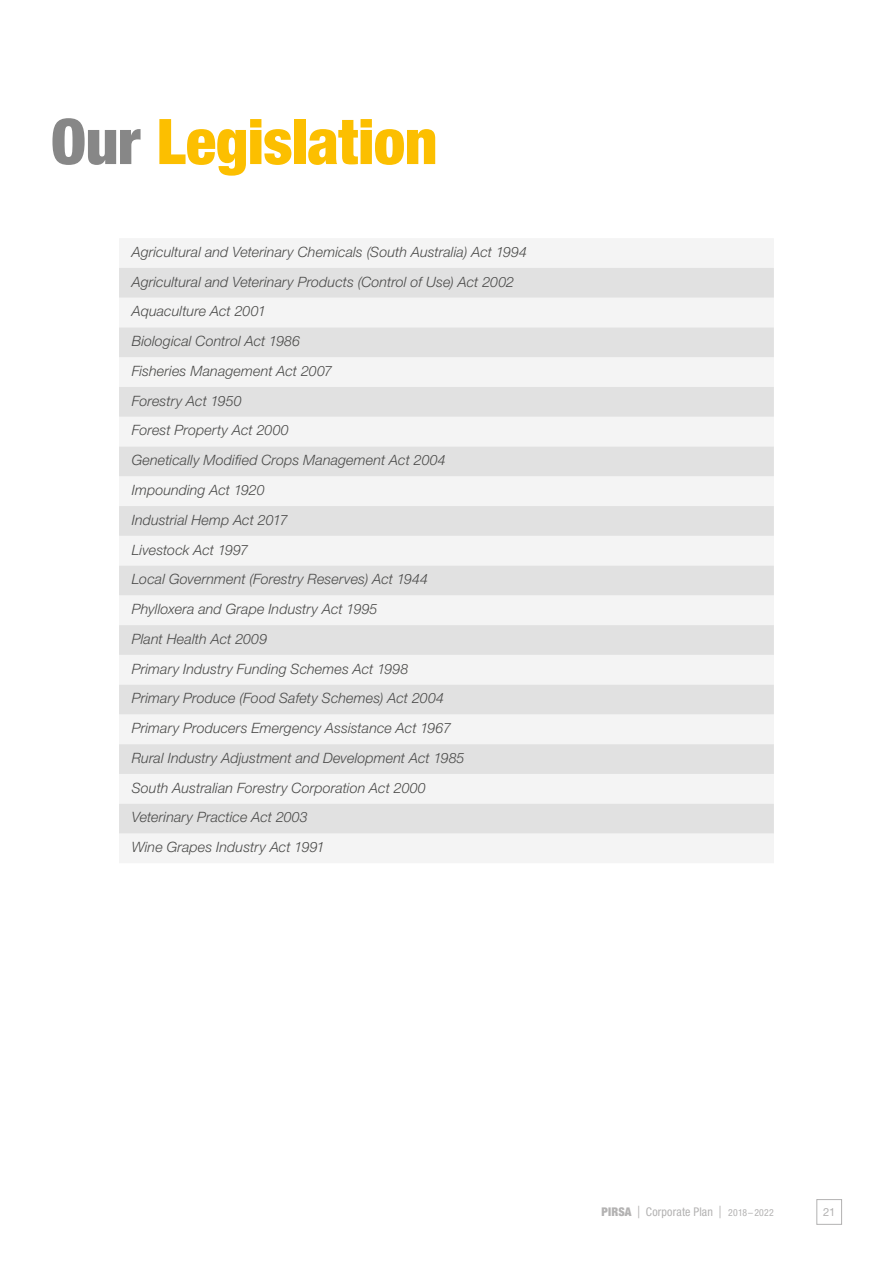
<style>
.page{position:relative;width:893px;height:1263px;background:#fff}
.page>*{position:absolute;margin:0;border:0;box-sizing:border-box;transform-origin:0 0}
.t1{font:900 condensed 63px "Helvetica Neue LT Std";letter-spacing:-.01em;color:#fcbf00}
.t2{font:italic 300 14.25px/29.7px "Helvetica Neue LT Std";letter-spacing:.005em;color:#4a4a49}
.t3{font:condensed 12px "Helvetica Neue LT Std";letter-spacing:.01em;color:#b3b2b2}
.t4{font:11.25px "Helvetica Neue LT Std";color:#b3b2b2}
.s1{color:#878787}
.s2{font-weight:900}
.s3{font-size:16.8px}
.s4{font-size:9.75px}
</style>
<div class="page">
<div style="left:119px;top:239px;width:655px;height:624px;background:#f4f4f4"></div>
<svg style="left:119px;top:268px;width:655px;height:565px;fill:#e1e1e1"></svg>
<div style="left:816px;top:1199px;width:26px;height:26px;border:1px solid #b3b2b2"></div>
<h1 class="t1" style="left:51px;top:103px;width:388px"><span class="s1">Our</span> Legislation</h1>
<p class="t2" style="left:132px;top:237px;width:397px">Agricultural and Veterinary Chemicals (South Australia) Act 1994<br>Agricultural and Veterinary Products (Control of Use) Act 2002<br>Aquaculture Act 2001<br>Biological Control Act 1986<br>Fisheries Management Act 2007<br>Forestry Act 1950<br>Forest Property Act 2000<br>Genetically Modified Crops Management Act 2004<br>Impounding Act 1920<br>Industrial Hemp Act 2017<br>Livestock Act 1997<br>Local Government (Forestry Reserves) Act 1944<br>Phylloxera and Grape Industry Act 1995<br>Plant Health Act 2009<br>Primary Industry Funding Schemes Act 1998<br>Primary Produce (Food Safety Schemes) Act 2004<br>Primary Producers Emergency Assistance Act 1967<br>Rural Industry Adjustment and Development Act 1985<br>South Australian Forestry Corporation Act 2000<br>Veterinary Practice Act 2003<br>Wine Grapes Industry Act 1991</p>
<p class="t3" style="left:602px;top:1205px;width:174px"><span class="s2">PIRSA</span> <span class="s3">|</span> Corporate Plan <span class="s3">|</span> <span class="s4">2018 – 2022</span></p>
<p class="t4" style="left:823px;top:1205px;width:14px">21</p>
</div>
